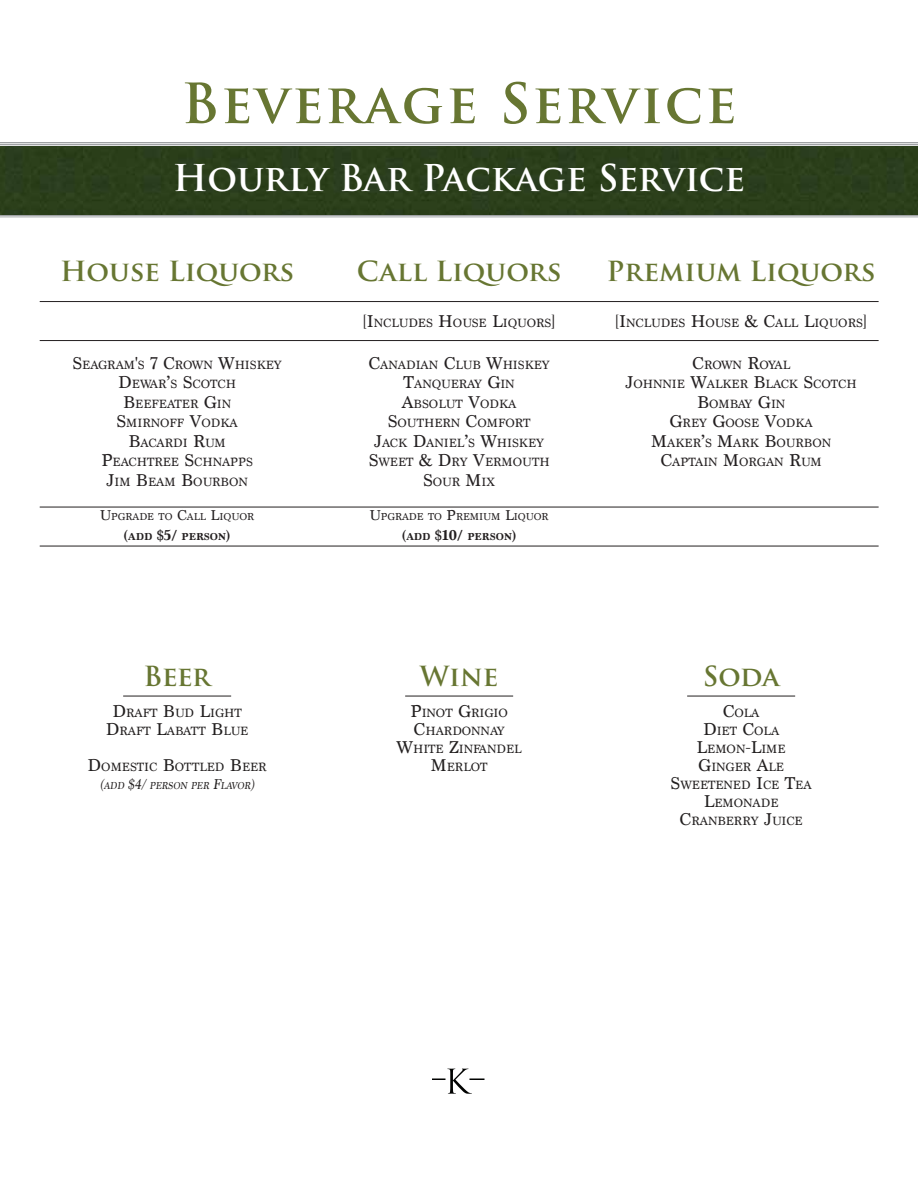
<style>
.page{position:relative;width:918px;height:1188px;background:#fff}
.page>*{position:absolute;margin:0;border:0;box-sizing:border-box;transform-origin:0 0}
.t1{font:700 54px "Trajan Pro";letter-spacing:.05em;color:#677632}
.t2{font:700 36px "Trajan Pro";letter-spacing:-.01em;color:#fff}
.t3{font:700 27px "Trajan Pro";color:#677632}
.t4{font:12.6px/19.5px "Marion";color:#231f20;text-align:center}
.t5{font:12.6px/18px "Marion";color:#221f1f;text-align:center}
.t6{font:10.5px/19.5px "Marion";color:#231f20;text-align:center}
.t7{font:italic 10.5px "Marion";color:#221f1f}
.s1{font-size:18px}
.s2{font-size:15px}
.s3{font-weight:700;font-size:15px}
.s4{font-weight:700}
</style>
<div class="page">
<div style="left:0;top:145px;width:918px;height:70px;background:#2b3f1b"></div>
<svg style="left:0;top:143px;width:918px;height:2px;background:#c0c1c3"></svg>
<svg style="left:0;top:215px;width:918px;height:3px;background:#bec1c2"></svg>
<svg style="left:432px;top:1069px;width:52px;height:25px"></svg>
<hr style="left:123px;top:696px;width:108px;height:1px;background:#231f20">
<hr style="left:405px;top:696px;width:108px;height:1px;background:#231f20">
<hr style="left:687px;top:696px;width:108px;height:1px;background:#231f20">
<hr style="left:40px;top:340px;width:839px;height:1px;background:#231f20">
<hr style="left:40px;top:301px;width:839px;height:1px;background:#231f20">
<hr style="left:40px;top:546px;width:839px;height:1px;background:#231f20">
<hr style="left:40px;top:507px;width:839px;height:1px;background:#231f20">
<h1 class="t1" style="left:181px;top:70px;width:557px">Beverage Service</h1>
<h2 class="t2" style="left:173px;top:155px;width:574px">Hourly Bar Package Service</h2>
<h3 class="t3" style="left:60px;top:255px;width:236px">House Liquors</h3>
<h3 class="t3" style="left:357px;top:255px;width:206px">Call Liquors</h3>
<h3 class="t3" style="left:607px;top:255px;width:271px">Premium Liquors</h3>
<p class="t4" style="left:363px;top:313px;width:194px"><span class="s1">[I</span>NCLUDES <span class="s1">H</span>OUSE <span class="s1">L</span>IQUORS<span class="s1">]</span></p>
<p class="t4" style="left:616px;top:313px;width:253px"><span class="s1">[I</span>NCLUDES <span class="s1">H</span>OUSE <span class="s1">&amp; C</span>ALL <span class="s1">L</span>IQUORS<span class="s1">]</span></p>
<p class="t4" style="left:73px;top:355px;width:211px"><span class="s1">S</span>EAGRAM<span class="s1">'</span>S <span class="s1">7 C</span>ROWN <span class="s1">W</span>HISKEY<br><span class="s1">D</span>EWAR<span class="s1">’</span>S <span class="s1">S</span>COTCH<br><span class="s1">B</span>EEFEATER <span class="s1">G</span>IN<br><span class="s1">S</span>MIRNOFF <span class="s1">V</span>ODKA<br><span class="s1">B</span>ACARDI <span class="s1">R</span>UM<br><span class="s1">P</span>EACHTREE <span class="s1">S</span>CHNAPPS<br><span class="s1">J</span>IM <span class="s1">B</span>EAM <span class="s1">B</span>OURBON</p>
<p class="t4" style="left:369px;top:355px;width:183px"><span class="s1">C</span>ANADIAN <span class="s1">C</span>LUB <span class="s1">W</span>HISKEY<br><span class="s1">T</span>ANQUERAY <span class="s1">G</span>IN<br><span class="s1">A</span>BSOLUT <span class="s1">V</span>ODKA<br><span class="s1">S</span>OUTHERN <span class="s1">C</span>OMFORT<br><span class="s1">J</span>ACK <span class="s1">D</span>ANIEL<span class="s1">’</span>S <span class="s1">W</span>HISKEY<br><span class="s1">S</span>WEET <span class="s1">&amp; D</span>RY <span class="s1">V</span>ERMOUTH<br><span class="s1">S</span>OUR <span class="s1">M</span>IX</p>
<p class="t6" style="left:100px;top:507px;width:156px"><span class="s2">U</span>PGRADE TO <span class="s2">C</span>ALL <span class="s2">L</span>IQUOR <span class="s3">(</span><span class="s4">ADD</span> <span class="s3">$5/</span> <span class="s4">PERSON</span><span class="s3">)</span></p>
<p class="t6" style="left:370px;top:507px;width:181px"><span class="s2">U</span>PGRADE TO <span class="s2">P</span>REMIUM <span class="s2">L</span>IQUOR <span class="s3">(</span><span class="s4">ADD</span> <span class="s3">$10/</span> <span class="s4">PERSON</span><span class="s3">)</span></p>
<p class="t4" style="left:626px;top:355px;width:233px"><span class="s1">C</span>ROWN <span class="s1">R</span>OYAL<br><span class="s1">J</span>OHNNIE <span class="s1">W</span>ALKER <span class="s1">B</span>LACK <span class="s1">S</span>COTCH<br><span class="s1">B</span>OMBAY <span class="s1">G</span>IN<br><span class="s1">G</span>REY <span class="s1">G</span>OOSE <span class="s1">V</span>ODKA<br><span class="s1">M</span>AKER<span class="s1">’</span>S <span class="s1">M</span>ARK <span class="s1">B</span>OURBON<br><span class="s1">C</span>APTAIN <span class="s1">M</span>ORGAN <span class="s1">R</span>UM</p>
<h3 class="t3" style="left:144px;top:659px;width:69px">Beer</h3>
<h3 class="t3" style="left:420px;top:659px;width:80px">Wine</h3>
<h3 class="t3" style="left:703px;top:659px;width:78px">Soda</h3>
<p class="t5" style="left:106px;top:704px;width:144px"><span class="s1">D</span>RAFT <span class="s1">B</span>UD <span class="s1">L</span>IGHT<br><span class="s1">D</span>RAFT <span class="s1">L</span>ABATT <span class="s1">B</span>LUE</p>
<p class="t5" style="left:88px;top:758px;width:181px"><span class="s1">D</span>OMESTIC <span class="s1">B</span>OTTLED <span class="s1">B</span>EER</p>
<p class="t7" style="left:100px;top:779px;width:156px"><span class="s2">(</span>ADD <span class="s2">$4/</span> PERSON PER <span class="s2">F</span>LAVOR<span class="s2">)</span></p>
<p class="t5" style="left:397px;top:704px;width:127px"><span class="s1">P</span>INOT <span class="s1">G</span>RIGIO<br><span class="s1">C</span>HARDONNAY<br><span class="s1">W</span>HITE <span class="s1">Z</span>INFANDEL<br><span class="s1">M</span>ERLOT</p>
<p class="t5" style="left:671px;top:704px;width:143px"><span class="s1">C</span>OLA<br><span class="s1">D</span>IET <span class="s1">C</span>OLA<br><span class="s1">L</span>EMON<span class="s1">-L</span>IME<br><span class="s1">G</span>INGER <span class="s1">A</span>LE<br><span class="s1">S</span>WEETENED <span class="s1">I</span>CE <span class="s1">T</span>EA<br><span class="s1">L</span>EMONADE<br><span class="s1">C</span>RANBERRY <span class="s1">J</span>UICE</p>
</div>
